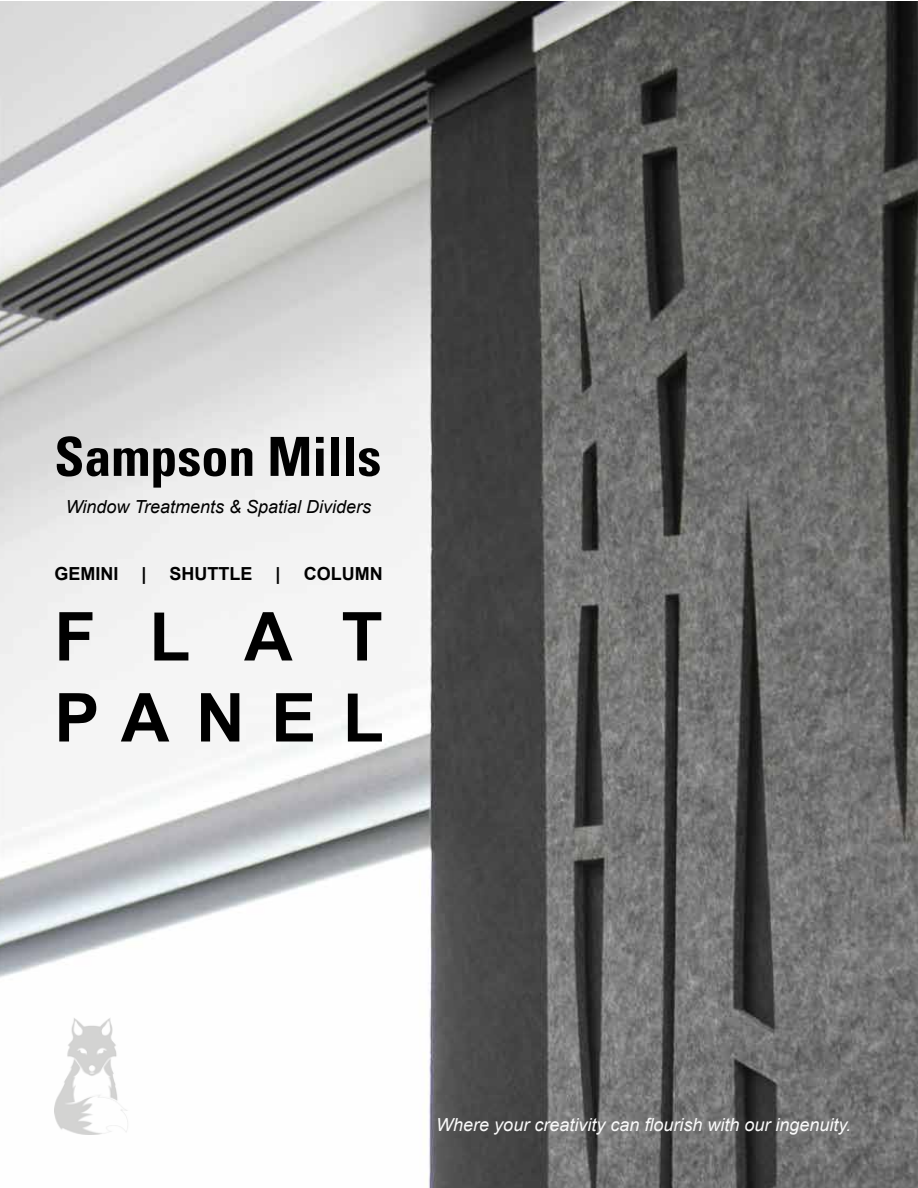
<style>
.page{position:relative;width:918px;height:1188px;background:#fff}
.page>*{position:absolute;margin:0;border:0;box-sizing:border-box;transform-origin:0 0}
.t1{font:700 67.5px/81px "Arial";letter-spacing:.39em;color:#000}
.t2{font:700 condensed 54px "Univers LT Std";color:#000}
.t3{font:italic 18px "Arial";color:#fafafa}
.t4{font:italic 18px "Arial";color:#000}
.t5{font:700 18px "Arial";color:#000}
</style>
<div class="page">
<img style="left:0;top:2px;width:918px;height:1186px">
<img style="left:54px;top:1018px;width:82px;height:116px">
<h2 class="t2" style="left:54px;top:424px;width:328px">Sampson Mills</h2>
<p class="t4" style="left:66px;top:495px;width:307px">Window Treatments &amp; Spatial Dividers</p>
<p class="t5" style="left:54px;top:561px;width:66px">GEMINI</p>
<p class="t5" style="left:141px;top:561px;width:7px">|</p>
<p class="t5" style="left:170px;top:561px;width:84px">SHUTTLE</p>
<p class="t5" style="left:276px;top:561px;width:7px">|</p>
<p class="t5" style="left:304px;top:561px;width:80px">COLUMN</p>
<h1 class="t1" style="left:54px;top:599px;width:331px">FLAT<br>PANEL</h1>
<p class="t3" style="left:436px;top:1113px;width:416px">Where your creativity can flourish with our ingenuity.</p>
</div>
